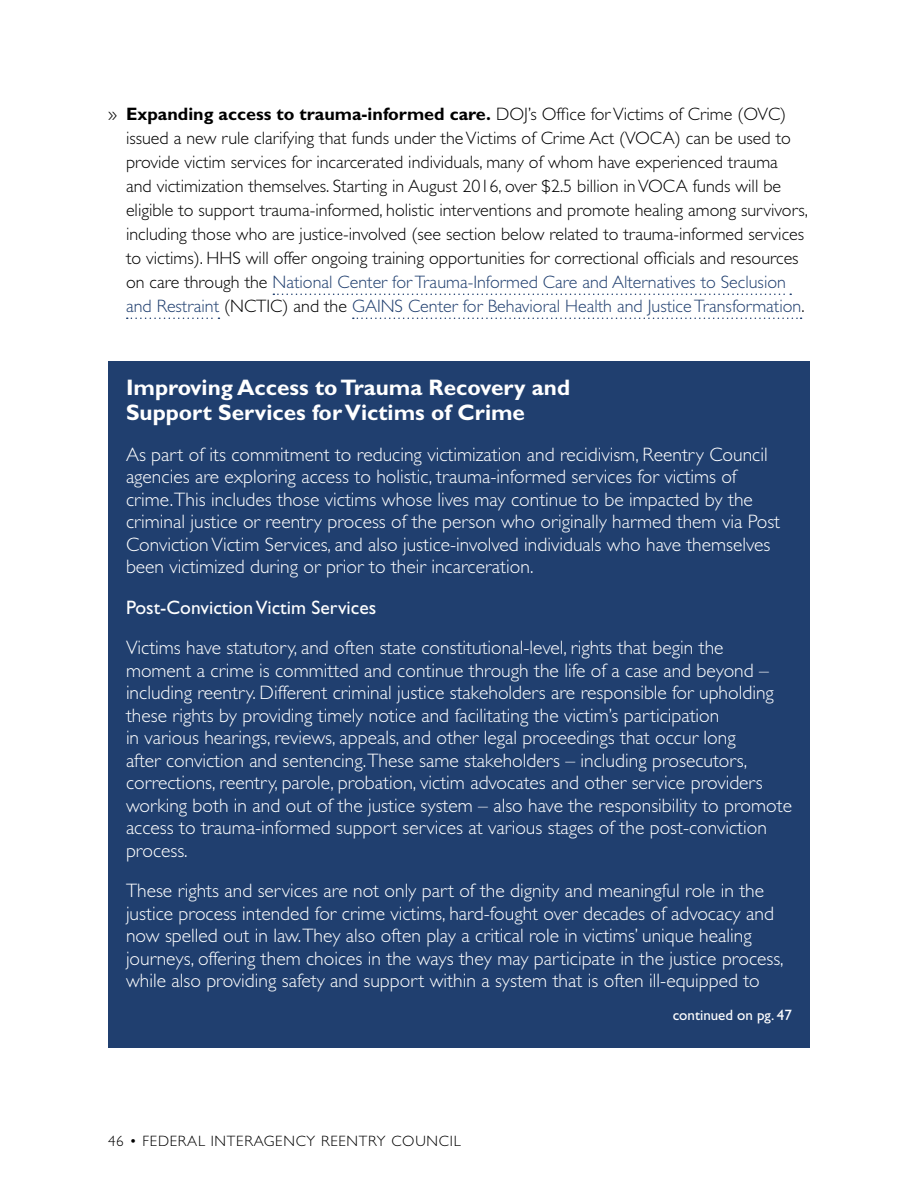
<style>
.page{position:relative;width:918px;height:1188px;background:#fff}
.page>*{position:absolute;margin:0;border:0;box-sizing:border-box;transform-origin:0 0}
.t1{font:700 22.5px/25.5px "Gill Sans Std";color:#fff}
.t2{font:300 19.5px/22.5px "Gill Sans Std";color:#fff}
.t3{font:19.5px "Gill Sans Std";color:#fff}
.t4{font:300 18px/24px "Gill Sans Std";color:#000}
.t5{font:300 15px "Gill Sans Std";letter-spacing:.05em;color:#000}
.t6{font:15px "Gill Sans Std";color:#fff}
.s1{font-weight:700}
.s2{color:#203f6f}
</style>
<div class="page">
<svg style="left:273px;top:294px;width:518px;height:1px"></svg>
<svg style="left:127px;top:318px;width:92px;height:1px"></svg>
<svg style="left:353px;top:318px;width:449px;height:1px"></svg>
<div style="left:108px;top:362px;width:702px;height:686px;background:#203f6f"></div>
<p class="t4" style="left:126px;top:102px;width:684px;text-indent:-18px">» <span class="s1">Expanding access to trauma-informed care.</span> DOJ’s Office for Victims of Crime (OVC) issued a new rule clarifying that funds under the Victims of Crime Act (VOCA) can be used to provide victim services for incarcerated individuals, many of whom have experienced trauma and victimization themselves. Starting in August 2016, over $2.5 billion in VOCA funds will be eligible to support trauma-informed, holistic interventions and promote healing among survivors, including those who are justice-involved (see section below related to trauma-informed services to victims). HHS will offer ongoing training opportunities for correctional officials and resources on care through the <span class="s2">National Center for Trauma-Informed Care and Alternatives to Seclusion and Restraint</span> (NCTIC) and the <span class="s2">GAINS Center for Behavioral Health and Justice Transformation</span>.</p>
<p class="t1" style="left:126px;top:374px;width:446px">Improving Access to Trauma Recovery and<br>Support Services for Victims of Crime</p>
<p class="t2" style="left:126px;top:443px;width:656px">As part of its commitment to reducing victimization and recidivism, Reentry Council agencies are exploring access to holistic, trauma-informed services for victims of crime. This includes those victims whose lives may continue to be impacted by the criminal justice or reentry process of the person who originally harmed them via Post Conviction Victim Services, and also justice-involved individuals who have themselves been victimized during or prior to their incarceration.</p>
<p class="t3" style="left:126px;top:596px;width:252px">Post-Conviction Victim Services</p>
<p class="t2" style="left:126px;top:637px;width:668px">Victims have statutory, and often state constitutional-level, rights that begin the moment a crime is committed and continue through the life of a case and beyond – including reentry. Different criminal justice stakeholders are responsible for upholding these rights by providing timely notice and facilitating the victim’s participation<br>in various hearings, reviews, appeals, and other legal proceedings that occur long<br>after conviction and sentencing. These same stakeholders – including prosecutors, corrections, reentry, parole, probation, victim advocates and other service providers working both in and out of the justice system – also have the responsibility to promote access to trauma-informed support services at various stages of the post-conviction process.</p>
<p class="t2" style="left:126px;top:880px;width:659px">These rights and services are not only part of the dignity and meaningful role in the justice process intended for crime victims, hard-fought over decades of advocacy and now spelled out in law.They also often play a critical role in victims’ unique healing journeys, offering them choices in the ways they may participate in the justice process, while also providing safety and support within a system that is often ill-equipped to</p>
<p class="t6" style="left:673px;top:1006px;width:121px">continued on pg. 47</p>
<p class="t5" style="left:108px;top:1133px;width:354px">46 • FEDERAL INTERAGENCY REENTRY COUNCIL</p>
</div>
